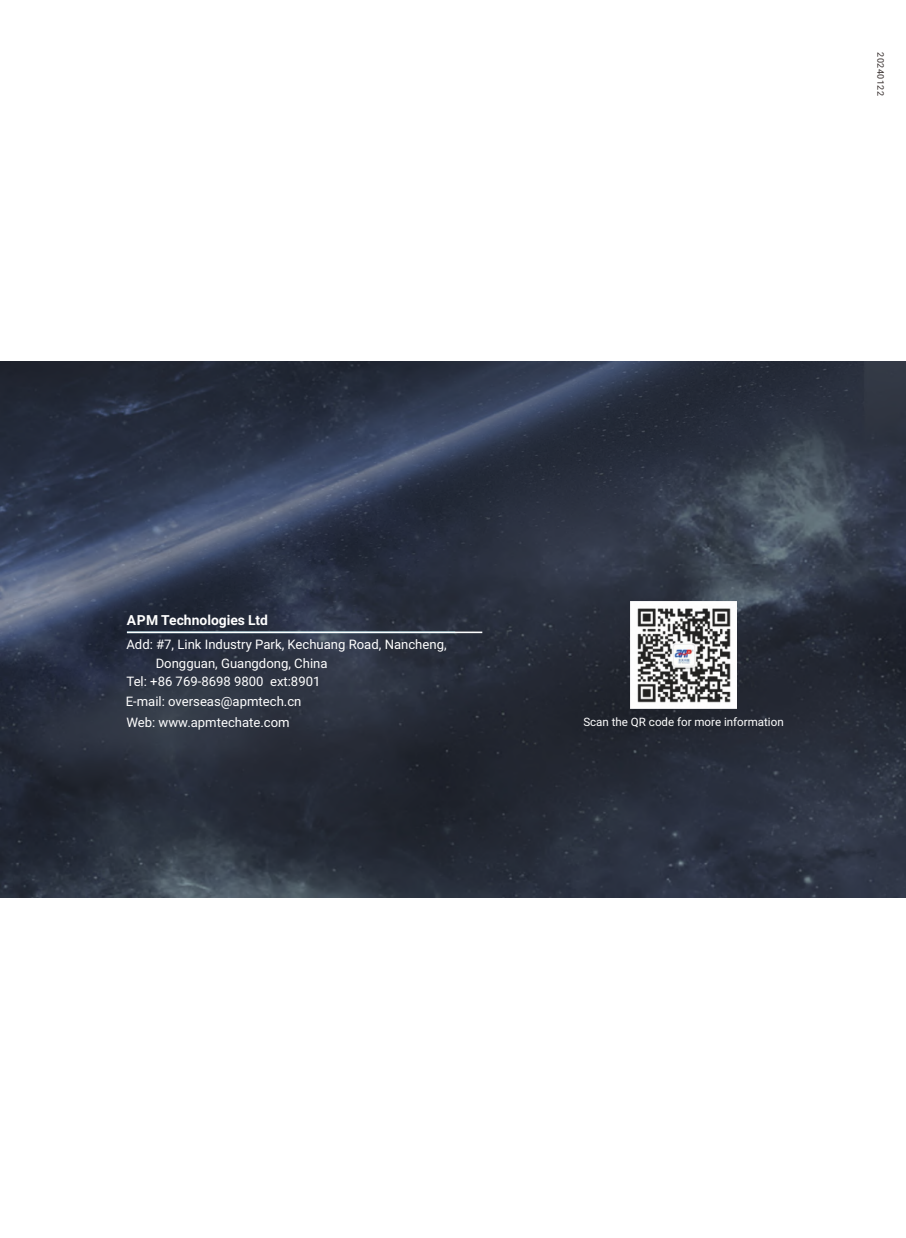
<style>
.page{position:relative;width:906px;height:1238px;background:#fff}
.page>*{position:absolute;margin:0;border:0;box-sizing:border-box;transform-origin:0 0}
.t1{font:700 13.8px "Roboto";color:#fefefe}
.t2{font:13.05px/21px "Roboto";color:#fefefe}
.t3{font:11.55px "Roboto";color:#fefefe}
.t4{font:9px "Roboto";letter-spacing:.05em;color:#332b2a}
</style>
<div class="page">
<img style="left:0;top:361px;width:906px;height:536px">
<div style="left:127px;top:631px;width:355px;height:2px;background:#fefefe;border:1px solid #fefefe"></div>
<img style="left:630px;top:601px;width:106px;height:107px">
<p class="t4" style="left:884px;top:52px;width:45px;rotate:90deg">20240122</p>
<p class="t1" style="left:127px;top:614px;width:143px">APM Technologies Ltd</p>
<p class="t2" style="left:126px;top:635px;width:322px">Add: #7, Link Industry Park, Kechuang Road, Nancheng,</p>
<p class="t2" style="left:156px;top:654px;width:173px">Dongguan, Guangdong, China</p>
<p class="t2" style="left:126px;top:672px;width:195px">Tel: +86 769-8698 9800 ext:8901</p>
<p class="t2" style="left:126px;top:692px;width:177px">E-mail: overseas@apmtech.cn<br>Web: www.apmtechate.com</p>
<p class="t3" style="left:583px;top:717px;width:202px">Scan the QR code for more information</p>
</div>
